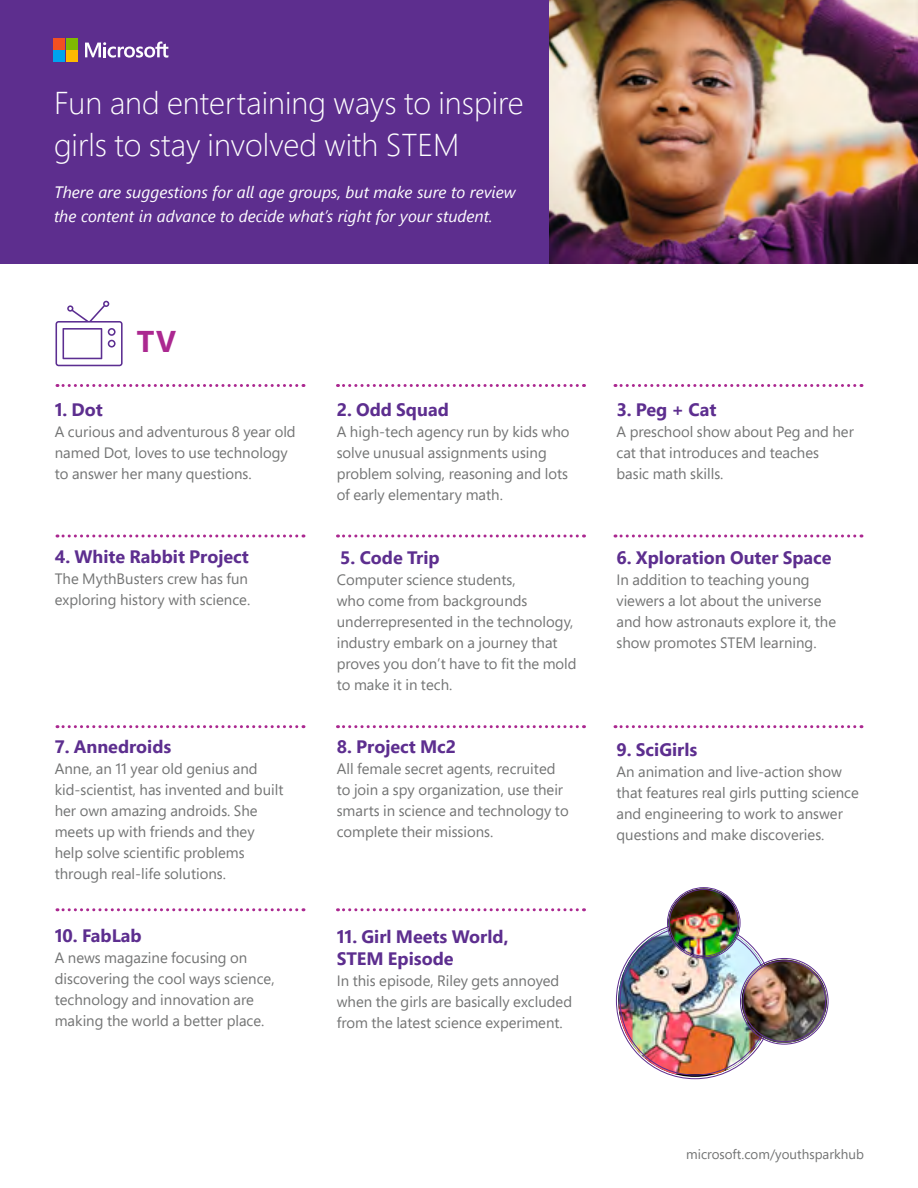
<style>
.page{position:relative;width:918px;height:1188px;background:#fff}
.page>*{position:absolute;margin:0;border:0;box-sizing:border-box;transform-origin:0 0}
.t1{font:300 31.5px/42px "Segoe Pro";color:#fff}
.t2{font:700 30px "Segoe Pro";color:#ab2890}
.t3{font:700 18px/21.6px "Segoe Pro";color:#5d2e8f}
.t4{font:italic 16.5px/24px "Segoe UI";color:#fff}
.t5{font:15px/21px "Segoe Pro";color:#737474}
.t6{font:13.5px "Segoe Pro";color:#737474}
</style>
<div class="page">
<div style="left:0;top:0;width:550px;height:264px;background:#5d2e8e"></div>
<svg style="left:57px;top:384px;width:247px;height:3px"></svg>
<svg style="left:57px;top:534px;width:247px;height:3px"></svg>
<svg style="left:57px;top:725px;width:247px;height:3px"></svg>
<svg style="left:57px;top:908px;width:247px;height:3px"></svg>
<svg style="left:338px;top:384px;width:247px;height:3px"></svg>
<svg style="left:338px;top:534px;width:247px;height:3px"></svg>
<svg style="left:338px;top:725px;width:247px;height:3px"></svg>
<svg style="left:338px;top:908px;width:247px;height:3px"></svg>
<svg style="left:615px;top:384px;width:247px;height:3px"></svg>
<svg style="left:615px;top:534px;width:247px;height:3px"></svg>
<svg style="left:615px;top:725px;width:247px;height:3px"></svg>
<img style="left:618px;top:924px;width:145px;height:150px">
<img style="left:668px;top:889px;width:71px;height:68px">
<div style="left:667px;top:887px;width:73px;height:71px;border:1px solid #5d2e8f;border-radius:50%"></div>
<div style="left:669px;top:889px;width:69px;height:67px;border:1px solid #5d2e8f;border-radius:50%"></div>
<img style="left:742px;top:960px;width:85px;height:83px">
<div style="left:743px;top:961px;width:83px;height:81px;border:1px solid #5d2e8f;border-radius:50%"></div>
<svg style="left:55px;top:301px;width:68px;height:65px"></svg>
<svg style="left:85px;top:41px;width:83px;height:17px"></svg>
<div style="left:53px;top:38px;width:12px;height:11px;background:#f25022"></div>
<div style="left:66px;top:38px;width:12px;height:11px;background:#7fba00"></div>
<div style="left:53px;top:51px;width:12px;height:11px;background:#00a4ef"></div>
<div style="left:66px;top:51px;width:12px;height:11px;background:#ffb900"></div>
<img style="left:550px;top:0;width:368px;height:264px">
<h1 class="t1" style="left:54px;top:81px;width:471px">Fun and entertaining ways to inspire girls to stay involved with STEM</h1>
<p class="t4" style="left:54px;top:179px;width:463px">There are suggestions for all age groups, but make sure to review the content in advance to decide what’s right for your student.</p>
<h2 class="t2" style="left:137px;top:320px;width:41px">TV</h2>
<p class="t3" style="left:55px;top:398px;width:50px">1. Dot</p>
<p class="t5" style="left:55px;top:420px;width:242px">A curious and adventurous 8 year old named Dot, loves to use technology to answer her many questions.</p>
<p class="t3" style="left:55px;top:545px;width:196px">4. White Rabbit Project</p>
<p class="t5" style="left:55px;top:568px;width:197px">The MythBusters crew has fun exploring history with science.</p>
<p class="t3" style="left:55px;top:735px;width:118px">7. Annedroids</p>
<p class="t5" style="left:55px;top:758px;width:230px">Anne, an 11 year old genius and kid-scientist, has invented and built her own amazing androids. She meets up with friends and they help solve scientific problems through real-life solutions.</p>
<p class="t3" style="left:55px;top:925px;width:88px">10. FabLab</p>
<p class="t5" style="left:55px;top:947px;width:221px">A news magazine focusing on discovering the cool ways science, technology and innovation are making the world a better place.</p>
<p class="t3" style="left:337px;top:398px;width:114px">2. Odd Squad</p>
<p class="t5" style="left:337px;top:420px;width:234px">A high-tech agency run by kids who solve unusual assignments using problem solving, reasoning and lots of early elementary math.</p>
<p class="t3" style="left:340px;top:546px;width:101px">5. Code Trip</p>
<p class="t5" style="left:337px;top:569px;width:241px">Computer science students,<br>who come from backgrounds underrepresented in the technology, industry embark on a journey that proves you don’t have to fit the mold to make it in tech.</p>
<p class="t3" style="left:337px;top:736px;width:121px">8. Project Mc2</p>
<p class="t5" style="left:337px;top:758px;width:233px">All female secret agents, recruited to join a spy organization, use their smarts in science and technology to complete their missions.</p>
<p class="t3" style="left:337px;top:925px;width:173px">11. Girl Meets World,<br>STEM Episode</p>
<p class="t5" style="left:337px;top:969px;width:237px">In this episode, Riley gets annoyed when the girls are basically excluded from the latest science experiment.</p>
<p class="t3" style="left:616px;top:398px;width:101px">3. Peg + Cat</p>
<p class="t5" style="left:616px;top:420px;width:239px">A preschool show about Peg and her cat that introduces and teaches basic math skills.</p>
<p class="t3" style="left:616px;top:546px;width:217px">6. Xploration Outer Space</p>
<p class="t5" style="left:616px;top:569px;width:221px">In addition to teaching young viewers a lot about the universe and how astronauts explore it, the show promotes STEM learning.</p>
<p class="t3" style="left:616px;top:738px;width:82px">9. SciGirls</p>
<p class="t5" style="left:616px;top:761px;width:244px">An animation and live-action show that features real girls putting science and engineering to work to answer questions and make discoveries.</p>
<p class="t6" style="left:686px;top:1145px;width:179px">microsoft.com/youthsparkhub</p>
</div>
